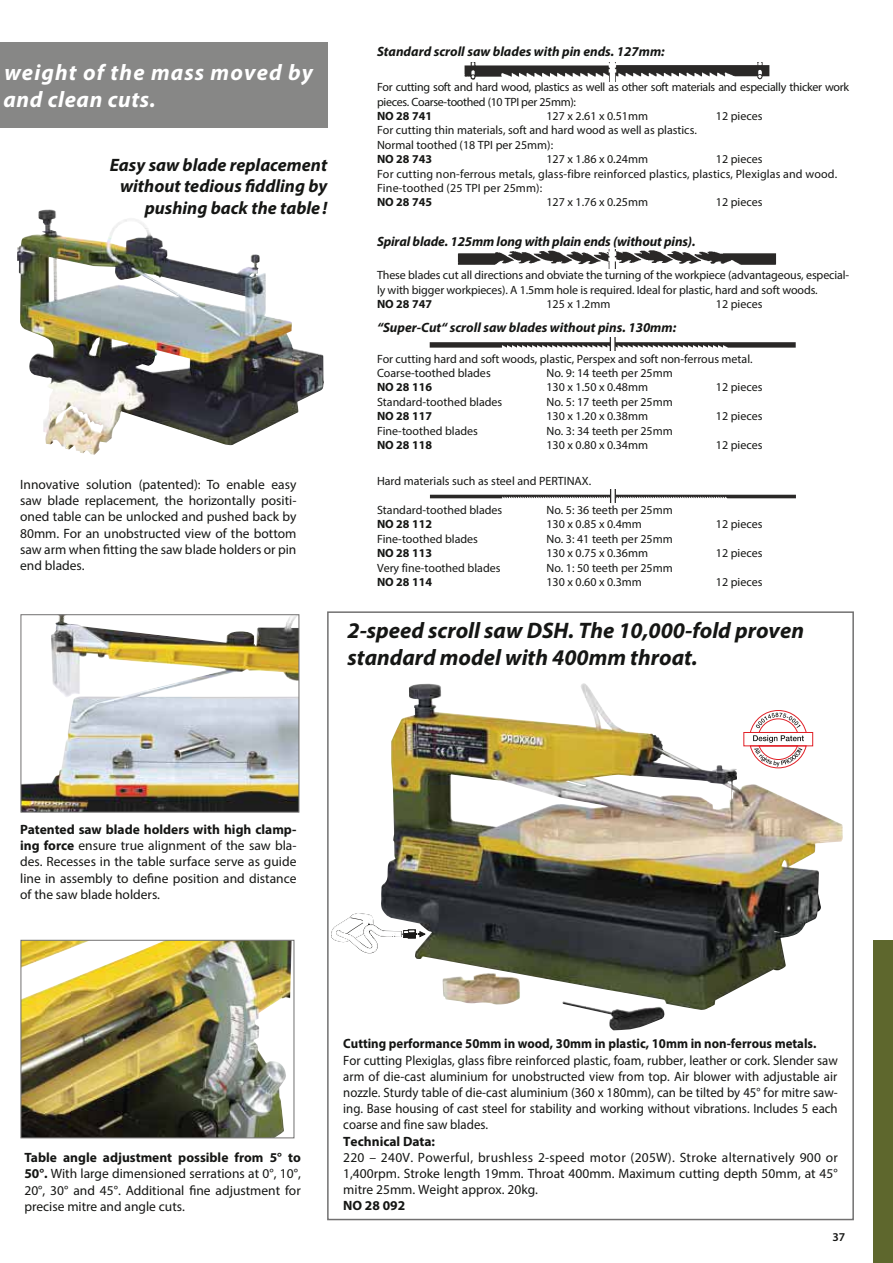
<style>
.page{position:relative;width:893px;height:1263px;background:#fff}
.page>*{position:absolute;margin:0;border:0;box-sizing:border-box;transform-origin:0 0}
.t1{font:italic 700 22.5px/27px "Myriad Pro";color:#151614}
.t2{font:italic 700 22.5px/27px "Myriad Pro";letter-spacing:.05em;color:#fff}
.t3{font:italic 700 18px/21.6px "Myriad Pro";color:#151614;text-align:right}
.t4{font:13.5px/16.2px "Myriad Pro";color:#151614;text-align:justify}
.t5{font:13.5px/16.2px "Myriad Pro";color:#151614;text-align:justify;scale:.95 1}
.t6{font:italic 700 13.5px "Myriad Pro";color:#151614}
.t7{font:700 13.5px "Myriad Pro";color:#151614;scale:.95 1}
.t8{font:700 13.5px "Myriad Pro";color:#151614}
.t9{font:12px/14.4px "Myriad Pro";color:#151614}
.t10{font:12px/14.4px "Myriad Pro";letter-spacing:-.025em;color:#151614}
.t11{font:700 12px "Myriad Pro";color:#151614}
.t12{font:600 12px "Myriad Pro";color:#151614}
.s1{font-weight:700}
</style>
<div class="page">
<img style="left:381px;top:683px;width:462px;height:327px">
<div style="left:327px;top:611px;width:527px;height:609px;border:2px solid #717070"></div>
<img style="left:19px;top:210px;width:305px;height:245px">
<svg style="left:743px;top:710px;width:70px;height:59px"></svg>
<img style="left:23px;top:616px;width:274px;height:195px">
<div style="left:21px;top:614px;width:278px;height:199px;border:1px solid #717070"></div>
<img style="left:23px;top:942px;width:269px;height:194px">
<div style="left:21px;top:940px;width:273px;height:198px;border:1px solid #717070"></div>
<div style="left:873px;top:940px;width:20px;height:323px;background:#5e672d"></div>
<svg style="left:331px;top:913px;width:95px;height:41px"></svg>
<div style="left:0;top:43px;width:327px;height:85px;background:#878786"></div>
<img style="left:464px;top:63px;width:306px;height:18px">
<img style="left:457px;top:249px;width:320px;height:19px">
<svg style="left:430px;top:337px;width:366px;height:13px"></svg>
<svg style="left:430px;top:490px;width:366px;height:13px"></svg>
<h1 class="t2" style="left:3px;top:61px;width:311px">weight of the mass moved by and clean cuts.</h1>
<h2 class="t3" style="left:110px;top:155px;width:219px">Easy saw blade replacement without tedious fiddling by pushing back the table !</h2>
<p class="t4" style="left:20px;top:477px;width:278px">Innovative solution (patented): To enable easy saw blade replacement, the horizontally positi&shy;oned table can be unlocked and pushed back by 80mm. For an unobstructed view of the bottom saw arm when fitting the saw blade holders or pin end blades.</p>
<p class="t6" style="left:377px;top:46px;width:289px">Standard scroll saw blades with pin ends. 127mm:</p>
<p class="t10" style="left:377px;top:81px;width:474px">For cutting soft and hard wood, plastics as well as other soft materials and especially thicker work pieces. Coarse-toothed (10 TPI per 25mm):</p>
<p class="t11" style="left:377px;top:111px;width:57px">NO 28 741</p>
<p class="t9" style="left:546px;top:109px;width:103px">127 x 2.61 x 0.51mm</p>
<p class="t9" style="left:716px;top:109px;width:48px">12 pieces</p>
<p class="t9" style="left:377px;top:124px;width:321px">For cutting thin materials, soft and hard wood as well as plastics.<br>Normal toothed (18 TPI per 25mm):</p>
<p class="t11" style="left:377px;top:155px;width:57px">NO 28 743</p>
<p class="t9" style="left:546px;top:153px;width:103px">127 x 1.86 x 0.24mm</p>
<p class="t9" style="left:377px;top:153px;width:462px;text-indent:339px">12 pieces<br>For cutting non-ferrous metals, glass-fibre reinforced plastics, plastics, Plexiglas and wood.<br>Fine-toothed (25 TPI per 25mm):</p>
<p class="t11" style="left:377px;top:198px;width:57px">NO 28 745</p>
<p class="t9" style="left:546px;top:196px;width:103px">127 x 1.76 x 0.25mm</p>
<p class="t9" style="left:716px;top:196px;width:48px">12 pieces</p>
<p class="t6" style="left:377px;top:237px;width:320px">Spiral blade. 125mm long with plain ends (without pins).</p>
<p class="t9" style="left:377px;top:269px;width:474px">These blades cut all directions and obviate the turning of the workpiece (advantageous, especial&shy;ly with bigger workpieces). A 1.5mm hole is required. Ideal for plastic, hard and soft woods.</p>
<p class="t11" style="left:377px;top:300px;width:57px">NO 28 747</p>
<p class="t9" style="left:546px;top:298px;width:65px">125 x 1.2mm</p>
<p class="t9" style="left:716px;top:298px;width:48px">12 pieces</p>
<p class="t6" style="left:377px;top:322px;width:301px">“Super-Cut“ scroll saw blades without pins. 130mm:</p>
<p class="t9" style="left:377px;top:352px;width:377px">For cutting hard and soft woods, plastic, Perspex and soft non-ferrous metal.<br>Coarse-toothed blades</p>
<p class="t9" style="left:546px;top:366px;width:128px">No. 9: 14 teeth per 25mm</p>
<p class="t11" style="left:377px;top:383px;width:57px">NO 28 116</p>
<p class="t9" style="left:546px;top:381px;width:103px">130 x 1.50 x 0.48mm</p>
<p class="t9" style="left:716px;top:381px;width:48px">12 pieces</p>
<p class="t9" style="left:377px;top:395px;width:127px">Standard-toothed blades</p>
<p class="t9" style="left:546px;top:395px;width:128px">No. 5: 17 teeth per 25mm</p>
<p class="t11" style="left:377px;top:412px;width:57px">NO 28 117</p>
<p class="t9" style="left:546px;top:410px;width:103px">130 x 1.20 x 0.38mm</p>
<p class="t9" style="left:716px;top:410px;width:48px">12 pieces</p>
<p class="t9" style="left:377px;top:424px;width:103px">Fine-toothed blades</p>
<p class="t9" style="left:546px;top:424px;width:128px">No. 3: 34 teeth per 25mm</p>
<p class="t11" style="left:377px;top:440px;width:57px">NO 28 118</p>
<p class="t9" style="left:546px;top:438px;width:103px">130 x 0.80 x 0.34mm</p>
<p class="t9" style="left:716px;top:438px;width:48px">12 pieces</p>
<p class="t9" style="left:377px;top:475px;width:216px">Hard materials such as steel and PERTINAX.</p>
<p class="t9" style="left:377px;top:504px;width:127px">Standard-toothed blades</p>
<p class="t9" style="left:546px;top:504px;width:128px">No. 5: 36 teeth per 25mm</p>
<p class="t11" style="left:377px;top:520px;width:57px">NO 28 112</p>
<p class="t9" style="left:546px;top:518px;width:97px">130 x 0.85 x 0.4mm</p>
<p class="t9" style="left:716px;top:518px;width:48px">12 pieces</p>
<p class="t9" style="left:377px;top:532px;width:103px">Fine-toothed blades</p>
<p class="t9" style="left:546px;top:532px;width:128px">No. 3: 41 teeth per 25mm</p>
<p class="t11" style="left:377px;top:549px;width:57px">NO 28 113</p>
<p class="t9" style="left:546px;top:547px;width:103px">130 x 0.75 x 0.36mm</p>
<p class="t9" style="left:716px;top:547px;width:48px">12 pieces</p>
<p class="t9" style="left:377px;top:561px;width:125px">Very fine-toothed blades</p>
<p class="t9" style="left:546px;top:561px;width:128px">No. 1: 50 teeth per 25mm</p>
<p class="t11" style="left:377px;top:577px;width:57px">NO 28 114</p>
<p class="t9" style="left:546px;top:575px;width:97px">130 x 0.60 x 0.3mm</p>
<p class="t9" style="left:716px;top:575px;width:48px">12 pieces</p>
<h1 class="t1" style="left:347px;top:618px;width:458px">2-speed scroll saw DSH. The 10,000-fold proven standard model with 400mm throat.</h1>
<p class="t4" style="left:20px;top:822px;width:278px"><span class="s1">Patented saw blade holders with high clamp&shy;ing force</span> ensure true alignment of the saw bla&shy;des. Recesses in the table surface serve as guide line in assembly to define position and distance of the saw blade holders.</p>
<p class="t4" style="left:24px;top:1150px;width:278px"><span class="s1">Table angle adjustment possible from 5° to 50°.</span> With large dimensioned serrations at 0°, 10°, 20°, 30° and 45°. Additional fine adjustment for precise mitre and angle cuts.</p>
<p class="t7" style="left:343px;top:1039px;width:500px">Cutting performance 50mm in wood, 30mm in plastic, 10mm in non-ferrous metals.</p>
<p class="t5" style="left:343px;top:1053px;width:522px">For cutting Plexiglas, glass fibre reinforced plastic, foam, rubber, leather or cork. Slender saw arm of die-cast aluminium for unobstructed view from top. Air blower with adjustable air nozzle. Sturdy table of die-cast aluminium (360 x 180mm), can be tilted by 45° for mitre saw&shy;ing. Base housing of cast steel for stability and working without vibrations. Includes 5 each coarse and fine saw blades.</p>
<p class="t8" style="left:343px;top:1136px;width:93px">Technical Data:</p>
<p class="t4" style="left:343px;top:1150px;width:496px">220 – 240V. Powerful, brushless 2-speed motor (205W). Stroke alternatively 900 or 1,400rpm. Stroke length 19mm. Throat 400mm. Maximum cutting depth 50mm, at 45° mitre 25mm. Weight approx. 20kg.</p>
<p class="t8" style="left:343px;top:1201px;width:63px">NO 28 092</p>
<p class="t12" style="left:832px;top:1232px;width:14px">37</p>
</div>
